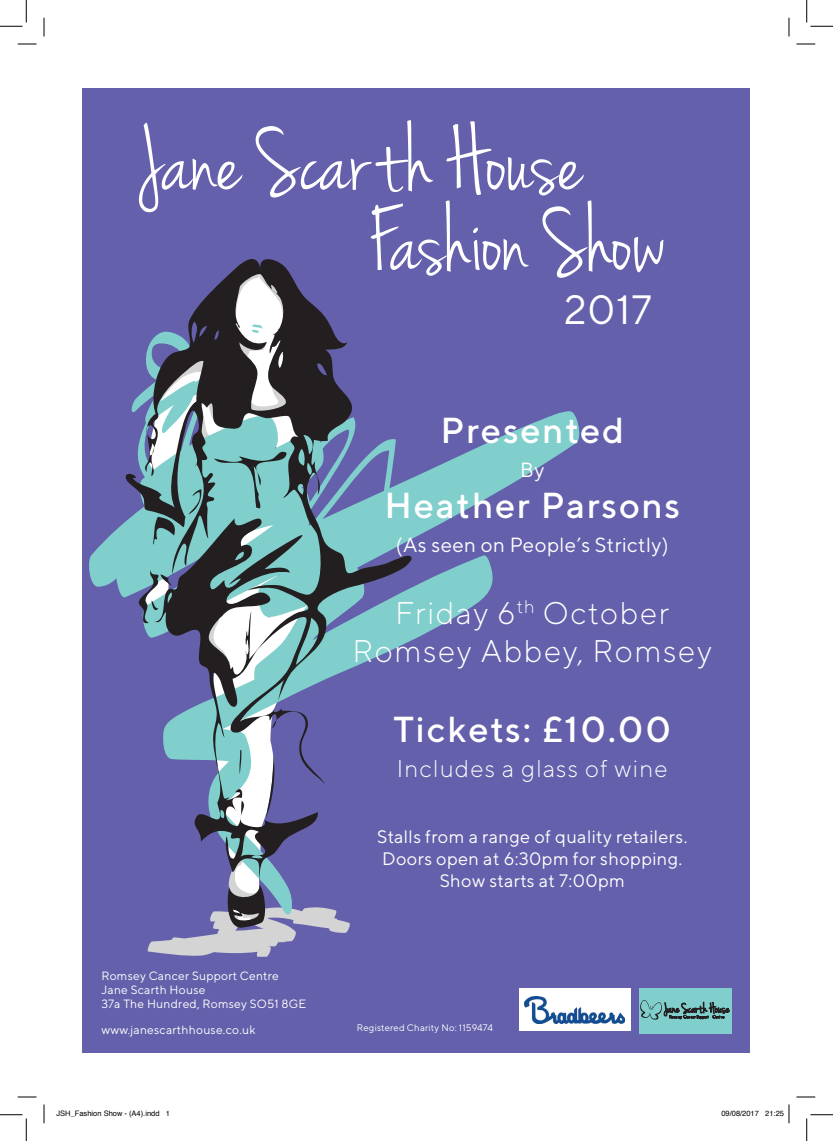
<style>
.page{position:relative;width:833px;height:1141px;background:#fff}
.page>*{position:absolute;margin:0;border:0;box-sizing:border-box;transform-origin:0 0}
.t1{font:96.25px "Jenna Sue";color:#fff}
.t2{font:40.88px "TT Norms";color:#fff}
.t3{font:500 36.12px "TT Norms";letter-spacing:.05em;color:#fff}
.t4{font:300 31.25px "TT Norms";letter-spacing:.05em;color:#fff}
.t5{font:300 24px "TT Norms";letter-spacing:.05em;color:#fff}
.t6{font:20.5px "TT Norms";letter-spacing:.02em;color:#fff}
.t7{font:18px/21.6px "TT Norms";letter-spacing:.02em;color:#fff;text-align:center}
.t8{font:12px "TT Norms";letter-spacing:.02em;color:#fff}
.t9{font:9.5px "TT Norms";letter-spacing:.02em;color:#fff}
.t10{font:7.5px "Helvetica";color:#000}
</style>
<div class="page">
<div style="left:82px;top:88px;width:668px;height:964px;background:#6460ab"></div>
<svg style="left:89px;top:411px;width:491px;height:229px"></svg>
<svg style="left:147px;top:880px;width:203px;height:76px"></svg>
<svg style="left:125px;top:259px;width:287px;height:621px"></svg>
<div style="left:638px;top:988px;width:93px;height:45px;background:#80cfcc"></div>
<svg style="left:640px;top:1000px;width:89px;height:19px"></svg>
<div style="left:518px;top:988px;width:112px;height:43px;background:#fff"></div>
<img style="left:524px;top:996px;width:100px;height:27px">
<svg style="left:18px;top:43px;width:18px;height:2px"></svg>
<svg style="left:796px;top:43px;width:18px;height:2px"></svg>
<svg style="left:18px;top:1096px;width:18px;height:1px"></svg>
<svg style="left:796px;top:1096px;width:18px;height:1px"></svg>
<svg style="left:43px;top:18px;width:2px;height:18px"></svg>
<svg style="left:43px;top:1104px;width:2px;height:19px"></svg>
<svg style="left:788px;top:18px;width:1px;height:18px"></svg>
<svg style="left:0;top:0;width:27px;height:27px"></svg>
<svg style="left:0;top:1114px;width:27px;height:26px"></svg>
<svg style="left:806px;top:0;width:26px;height:27px"></svg>
<svg style="left:806px;top:1114px;width:26px;height:26px"></svg>
<svg style="left:788px;top:1104px;width:1px;height:19px"></svg>
<p class="t1" style="left:137px;top:106px;width:446px">Jane Scarth House</p>
<p class="t1" style="left:368px;top:186px;width:299px">Fashion Show</p>
<p class="t2" style="left:564px;top:284px;width:89px">2017</p>
<p class="t3" style="left:440px;top:407px;width:185px">Presented</p>
<p class="t6" style="left:520px;top:457px;width:26px">By</p>
<p class="t3" style="left:384px;top:483px;width:297px">Heather Parsons</p>
<p class="t6" style="left:395px;top:532px;width:274px">(As seen on People’s Strictly)</p>
<p class="t4" style="left:395px;top:593px;width:276px">Friday 6<sup>th</sup> October</p>
<p class="t4" style="left:352px;top:632px;width:361px">Romsey Abbey, Romsey</p>
<p class="t3" style="left:393px;top:707px;width:279px">Tickets: £10.00</p>
<p class="t5" style="left:396px;top:753px;width:272px">Includes a glass of wine</p>
<p class="t8" style="left:101px;top:967px;width:179px">Romsey Cancer Support Centre</p>
<p class="t8" style="left:101px;top:982px;width:105px">Jane Scarth House</p>
<p class="t8" style="left:101px;top:996px;width:206px">37a The Hundred, Romsey SO51 8GE</p>
<p class="t7" style="left:377px;top:825px;width:312px">Stalls from a range of quality retailers.<br>Doors open at 6:30pm for shopping.<br>Show starts at 7:00pm</p>
<p class="t8" style="left:101px;top:1022px;width:156px">www.janescarthhouse.co.uk</p>
<p class="t9" style="left:357px;top:1022px;width:137px">Registered Charity No: 1159474</p>
<p class="t10" style="left:56px;top:1107px;width:115px">JSH_Fashion Show - (A4).indd 1</p>
<p class="t10" style="left:721px;top:1107px;width:64px">09/08/2017 21:25</p>
</div>
